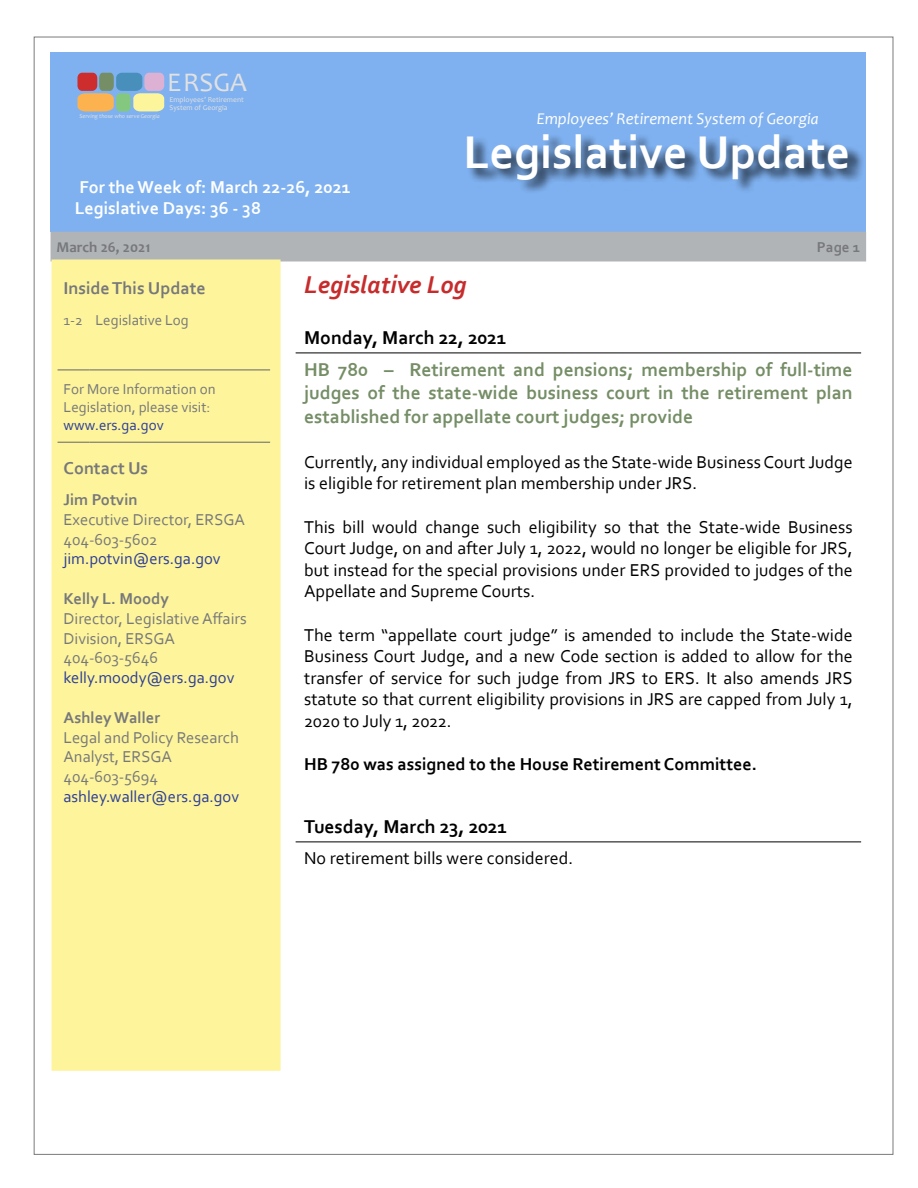
<style>
.page{position:relative;width:918px;height:1188px;background:#fff}
.page>*{position:absolute;margin:0;border:0;box-sizing:border-box;transform-origin:0 0}
.t1{font:700 48px "Corbel";color:#fff}
.t2{font:27.15px "Candara";color:#e1e1e1}
.t3{font:italic 700 25.5px "Corbel";color:#c72c2c}
.t4{font:700 19.5px/23.4px "Corbel";color:#758e66;text-align:justify}
.t5{font:700 19.5px "Corbel";color:#000}
.t6{font:18px/21.6px "Corbel";color:#000;text-align:justify}
.t7{font:700 18px/21.1px "Corbel";color:#fff}
.t8{font:700 18px "Corbel";color:#000}
.t9{font:700 18px "Corbel";color:#77787b}
.t10{font:16.5px/19.8px "Corbel";color:#77787b}
.t11{font:16.5px "Corbel";color:#2c3d98}
.t12{font:italic 16.5px "Candara";color:#fff}
.t13{font:700 16.5px "Corbel";color:#77787b}
.t14{font:15px/18px "Corbel";color:#77787b}
.t15{font:15px "Corbel";color:#2c3d98}
.t16{font:700 15px "Candara";color:#77787b}
.t17{font:700 15px "Corbel";color:#77787b}
.t18{font:7.5px/7.5px "Candara";color:#e1e1e1}
.t19{font:italic 6px "Candara";color:#e1e1e1}
</style>
<div class="page">
<div style="left:51px;top:52px;width:815px;height:180px;background:#7fb1f0"></div>
<div style="left:51px;top:232px;width:815px;height:29px;background:#b1b4b6"></div>
<svg style="left:77px;top:73px;width:87px;height:38px;background:#b3a994"></svg>
<div style="left:467px;top:134px;width:398px;height:60px;background:#000;opacity:.75"></div>
<div style="left:52px;top:260px;width:229px;height:811px;background:#fdf49b"></div>
<hr style="left:58px;top:370px;width:31px;height:1px;background:#636466">
<hr style="left:89px;top:370px;width:181px;height:1px;background:#636466">
<hr style="left:58px;top:442px;width:31px;height:1px;background:#636466">
<hr style="left:89px;top:442px;width:181px;height:1px;background:#636466">
<hr style="left:296px;top:353px;width:565px;height:1px;background:#000">
<hr style="left:296px;top:842px;width:565px;height:1px;background:#000">
<p class="t19" style="left:80px;top:112px;width:82px">Serving those who serve Georgia</p>
<h2 class="t2" style="left:167px;top:66px;width:81px">ERSGA</h2>
<p class="t18" style="left:169px;top:96px;width:76px">Employees’ Retirement<br>System of Georgia</p>
<p class="t7" style="left:75px;top:176px;width:277px">For the Week of: March 22-26, 2021<br>Legislative Days: 36 - 38</p>
<p class="t12" style="left:537px;top:108px;width:284px">Employees’ Retirement System of Georgia</p>
<h1 class="t1" style="left:464px;top:122px;width:389px">Legislative Update</h1>
<p class="t16" style="left:57px;top:238px;width:95px">March 26, 2021</p>
<p class="t17" style="left:817px;top:238px;width:45px">Page 1</p>
<p class="t9" style="left:64px;top:276px;width:144px">Inside This Update</p>
<p class="t14" style="left:64px;top:311px;width:127px">1-2 Legislative Log</p>
<p class="t14" style="left:64px;top:379px;width:154px">For More Information on<br>Legislation, please visit:</p>
<p class="t15" style="left:64px;top:415px;width:102px">www.ers.ga.gov</p>
<p class="t9" style="left:64px;top:457px;width:86px">Contact Us</p>
<p class="t13" style="left:64px;top:489px;width:76px">Jim Potvin</p>
<p class="t10" style="left:64px;top:509px;width:183px">Executive Director, ERSGA<br>404-603-5602</p>
<p class="t11" style="left:64px;top:549px;width:159px">jim.potvin@ers.ga.gov</p>
<p class="t13" style="left:64px;top:588px;width:107px">Kelly L. Moody</p>
<p class="t10" style="left:64px;top:608px;width:185px">Director, Legislative Affairs<br>Division, ERSGA<br>404-603-5646</p>
<p class="t11" style="left:64px;top:667px;width:172px">kelly.moody@ers.ga.gov</p>
<p class="t13" style="left:64px;top:707px;width:98px">Ashley Waller</p>
<p class="t10" style="left:64px;top:727px;width:177px">Legal and Policy Research<br>Analyst, ERSGA<br>404-603-5694</p>
<p class="t11" style="left:64px;top:786px;width:177px">ashley.waller@ers.ga.gov</p>
<h3 class="t3" style="left:304px;top:269px;width:164px">Legislative Log</h3>
<p class="t5" style="left:304px;top:326px;width:204px">Monday, March 22, 2021</p>
<p class="t4" style="left:304px;top:357px;width:550px">HB 780 – Retirement and pensions; membership of full-time judges of the state-wide business court in the retirement plan established for appellate court judges; provide</p>
<p class="t6" style="left:304px;top:451px;width:550px">Currently, any individual employed as the State-wide Business Court Judge is eligible for retirement plan membership under JRS.</p>
<p class="t6" style="left:304px;top:515px;width:550px">This bill would change such eligibility so that the State-wide Business Court Judge, on and after July 1, 2022, would no longer be eligible for JRS, but instead for the special provisions under ERS provided to judges of the Appellate and Supreme Courts.</p>
<p class="t6" style="left:304px;top:623px;width:550px">The term “appellate court judge” is amended to include the State-wide Business Court Judge, and a new Code section is added to allow for the transfer of service for such judge from JRS to ERS. It also amends JRS statute so that current eligibility provisions in JRS are capped from July 1, 2020 to July 1, 2022.</p>
<p class="t8" style="left:304px;top:753px;width:454px">HB 780 was assigned to the House Retirement Committee.</p>
<p class="t5" style="left:304px;top:815px;width:204px">Tuesday, March 23, 2021</p>
<p class="t6" style="left:304px;top:847px;width:271px">No retirement bills were considered.</p>
</div>
